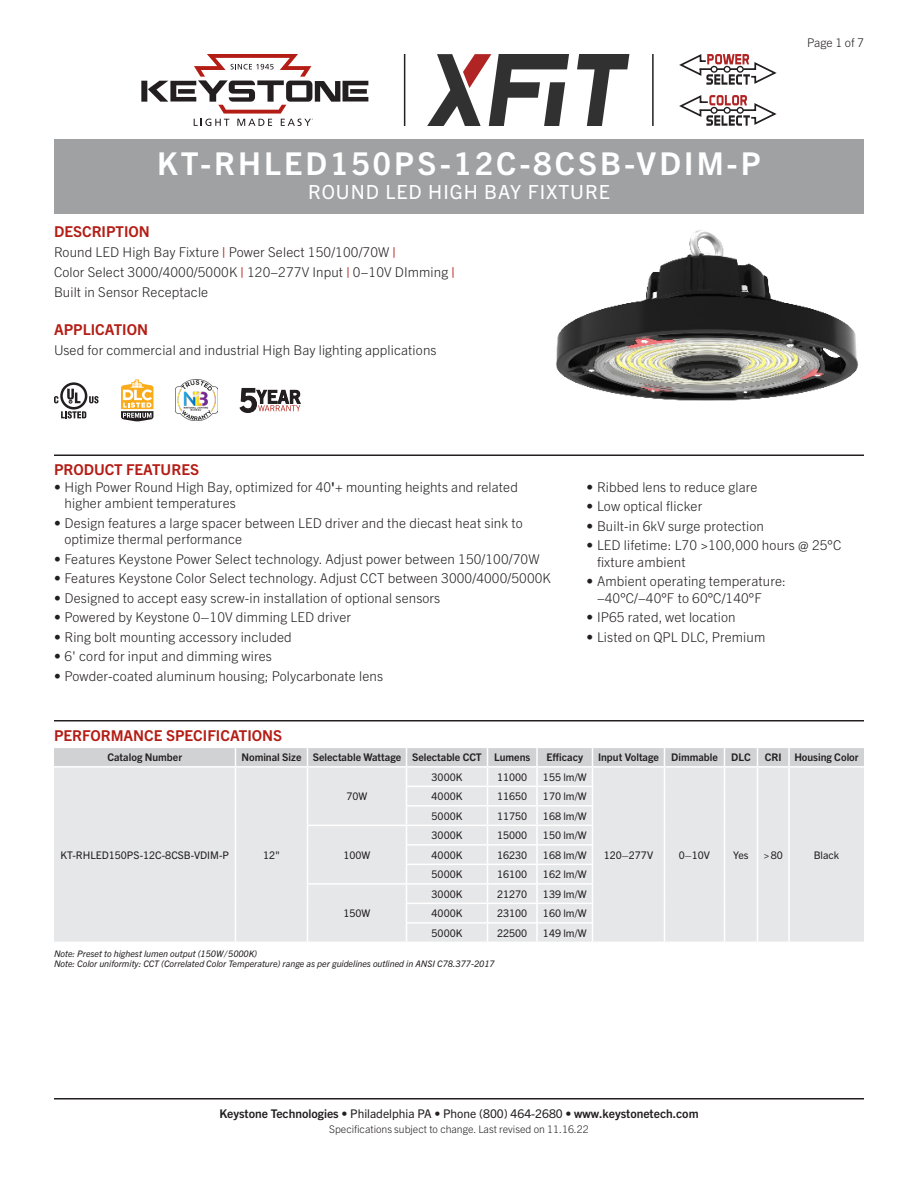
<style>
.page{position:relative;width:918px;height:1188px;background:#fff}
.page>*{position:absolute;margin:0;border:0;box-sizing:border-box;transform-origin:0 0}
.t1{font:700 31.5px "Trade Gothic Next LT Pro";letter-spacing:.1em;color:#fff}
.SubTitle{font:19.5px "Trade Gothic Next LT Pro";letter-spacing:.05em;color:#fff}
.Heading_01{font:700 15px "Trade Gothic Next LT Pro";color:#b41d15}
.Text_After_Descripti{font:300 13.5px/16.5px "Trade Gothic Next LT Pro";letter-spacing:.01em;color:#231f20}
.t2{font:700 12px "Trade Gothic Next LT Pro";color:#231f20}
.Page{font:300 12px "Trade Gothic Next LT Pro";color:#231f20}
.Table_Text{font:10.5px "Trade Gothic Next LT Pro";color:#231f20}
.Table_Header{font:700 10.5px "Trade Gothic Next LT Pro";color:#231f20}
.Rev{font:300 10.5px "Trade Gothic Next LT Pro";color:#231f20}
.Table_Footnote{font:italic 9px "Trade Gothic Next LT Pro";color:#231f20}
.s1{font-weight:700;color:#b41d15}
.s2{font-weight:700}
.s3{font-weight:400}
</style>
<div class="page">
<hr style="left:54px;top:1098px;width:810px;height:2px;background:#231f20">
<div style="left:54px;top:140px;width:810px;height:74px;background:#a0a1a3"></div>
<img style="left:556px;top:230px;width:302px;height:171px">
<hr style="left:404px;top:54px;width:1px;height:72px;background:#231f20">
<hr style="left:652px;top:54px;width:2px;height:72px;background:#231f20">
<svg style="left:427px;top:54px;width:202px;height:72px"></svg>
<svg style="left:679px;top:95px;width:98px;height:31px"></svg>
<svg style="left:679px;top:54px;width:98px;height:31px"></svg>
<svg style="left:141px;top:54px;width:227px;height:72px"></svg>
<hr style="left:54px;top:454px;width:810px;height:2px;background:#231f20">
<hr style="left:54px;top:720px;width:810px;height:2px;background:#231f20">
<svg style="left:54px;top:748px;width:810px;height:194px;background:#e5e5e7"></svg>
<svg style="left:121px;top:380px;width:32px;height:41px"></svg>
<svg style="left:61px;top:411px;width:25px;height:8px"></svg>
<svg style="left:89px;top:396px;width:10px;height:7px"></svg>
<svg style="left:60px;top:382px;width:27px;height:28px"></svg>
<svg style="left:63px;top:385px;width:22px;height:22px"></svg>
<svg style="left:67px;top:389px;width:13px;height:14px"></svg>
<svg style="left:54px;top:396px;width:4px;height:7px"></svg>
<svg style="left:240px;top:388px;width:61px;height:25px"></svg>
<img style="left:176px;top:380px;width:41px;height:41px">
<p class="t1" style="left:157px;top:142px;width:605px">KT-RHLED150PS-12C-8CSB-VDIM-P</p>
<p class="SubTitle" style="left:308px;top:178px;width:303px">ROUND LED HIGH BAY FIXTURE</p>
<p class="Heading_01" style="left:54px;top:221px;width:97px">DESCRIPTION</p>
<p class="Text_After_Descripti" style="left:54px;top:241px;width:402px;line-height:20.2px">Round LED High Bay Fixture <span class="s1">|</span> Power Select 150/100/70W <span class="s1">|<br></span>Color Select 3000/4000/5000K <span class="s1">|</span> 120−277V Input <span class="s1">|</span> 0−10V DImming <span class="s1">|<br></span>Built in Sensor Receptacle</p>
<p class="Heading_01" style="left:54px;top:319px;width:96px">APPLICATION</p>
<p class="Text_After_Descripti" style="left:54px;top:341px;width:384px">Used for commercial and industrial High Bay lighting applications</p>
<p class="Page" style="left:807px;top:34px;width:58px">Page 1 of 7</p>
<p class="Heading_01" style="left:54px;top:459px;width:147px">PRODUCT FEATURES</p>
<p class="Text_After_Descripti" style="left:64px;top:478px;width:455px;text-indent:-10px">• High Power Round High Bay, optimized for 40<span class="s2">'</span>+ mounting heights and related higher ambient temperatures</p>
<p class="Text_After_Descripti" style="left:64px;top:514px;width:460px;text-indent:-10px">• Design features a large spacer between LED driver and the diecast heat sink to optimize thermal performance</p>
<p class="Text_After_Descripti" style="left:54px;top:550px;width:487px">• Features Keystone Power Select technology. Adjust power between 150/100/70W</p>
<p class="Text_After_Descripti" style="left:54px;top:569px;width:498px">• Features Keystone Color Select technology. Adjust CCT between 3000/4000/5000K</p>
<p class="Text_After_Descripti" style="left:54px;top:589px;width:388px">• Designed to accept easy screw-in installation of optional sensors</p>
<p class="Text_After_Descripti" style="left:54px;top:608px;width:299px">• Powered by Keystone 0–10V dimming LED driver</p>
<p class="Text_After_Descripti" style="left:54px;top:628px;width:239px">• Ring bolt mounting accessory included</p>
<p class="Text_After_Descripti" style="left:54px;top:647px;width:219px">• 6' cord for input and dimming wires</p>
<p class="Text_After_Descripti" style="left:54px;top:667px;width:331px">• Powder-coated aluminum housing; Polycarbonate lens</p>
<p class="Text_After_Descripti" style="left:586px;top:478px;width:173px">• Ribbed lens to reduce glare</p>
<p class="Text_After_Descripti" style="left:586px;top:497px;width:117px">• Low optical flicker</p>
<p class="Text_After_Descripti" style="left:586px;top:517px;width:179px">• Built-in 6kV surge protection</p>
<p class="Text_After_Descripti" style="left:597px;top:536px;width:246px;text-indent:-10px">• LED lifetime: L70 &gt;100,000 hours @ 25°C fixture ambient</p>
<p class="Text_After_Descripti" style="left:597px;top:572px;width:191px;text-indent:-10px">• Ambient operating temperature: −40°C/−40°F to 60°C/140°F</p>
<p class="Text_After_Descripti" style="left:586px;top:608px;width:151px">• IP65 rated, wet location</p>
<p class="Text_After_Descripti" style="left:586px;top:628px;width:180px">• Listed on QPL DLC, Premium</p>
<p class="Heading_01" style="left:54px;top:725px;width:230px">PERFORMANCE SPECIFICATIONS</p>
<p class="Table_Header" style="left:107px;top:750px;width:76px">Catalog Number</p>
<p class="Table_Header" style="left:241px;top:750px;width:62px">Nominal Size</p>
<p class="Table_Header" style="left:313px;top:750px;width:90px">Selectable Wattage</p>
<p class="Table_Header" style="left:412px;top:750px;width:71px">Selectable CCT</p>
<p class="Table_Header" style="left:494px;top:750px;width:38px">Lumens</p>
<p class="Table_Header" style="left:546px;top:750px;width:38px">Efficacy</p>
<p class="Table_Header" style="left:598px;top:750px;width:62px">Input Voltage</p>
<p class="Table_Header" style="left:671px;top:750px;width:48px">Dimmable</p>
<p class="Table_Header" style="left:731px;top:750px;width:21px">DLC</p>
<p class="Table_Header" style="left:765px;top:750px;width:18px">CRI</p>
<p class="Table_Header" style="left:794px;top:750px;width:66px">Housing Color</p>
<p class="Table_Text" style="left:61px;top:848px;width:170px">KT-RHLED150PS-12C-8CSB-VDIM-P</p>
<p class="Table_Text" style="left:263px;top:848px;width:18px">12"</p>
<p class="Table_Text" style="left:347px;top:789px;width:22px">70W</p>
<p class="Table_Text" style="left:344px;top:848px;width:28px">100W</p>
<p class="Table_Text" style="left:344px;top:906px;width:28px">150W</p>
<p class="Table_Text" style="left:432px;top:770px;width:32px">3000K</p>
<p class="Table_Text" style="left:497px;top:770px;width:32px">11000</p>
<p class="Table_Text" style="left:543px;top:770px;width:45px">155 lm/W</p>
<p class="Table_Text" style="left:432px;top:789px;width:32px">4000K</p>
<p class="Table_Text" style="left:497px;top:789px;width:32px">11650</p>
<p class="Table_Text" style="left:543px;top:789px;width:45px">170 lm/W</p>
<p class="Table_Text" style="left:432px;top:809px;width:32px">5000K</p>
<p class="Table_Text" style="left:497px;top:809px;width:32px">11750</p>
<p class="Table_Text" style="left:543px;top:809px;width:45px">168 lm/W</p>
<p class="Table_Text" style="left:432px;top:828px;width:32px">3000K</p>
<p class="Table_Text" style="left:497px;top:828px;width:32px">15000</p>
<p class="Table_Text" style="left:543px;top:828px;width:45px">150 lm/W</p>
<p class="Table_Text" style="left:432px;top:848px;width:32px">4000K</p>
<p class="Table_Text" style="left:497px;top:848px;width:32px">16230</p>
<p class="Table_Text" style="left:543px;top:848px;width:45px">168 lm/W</p>
<p class="Table_Text" style="left:432px;top:867px;width:32px">5000K</p>
<p class="Table_Text" style="left:497px;top:867px;width:32px">16100</p>
<p class="Table_Text" style="left:543px;top:867px;width:45px">162 lm/W</p>
<p class="Table_Text" style="left:432px;top:887px;width:32px">3000K</p>
<p class="Table_Text" style="left:497px;top:887px;width:32px">21270</p>
<p class="Table_Text" style="left:543px;top:887px;width:45px">139 lm/W</p>
<p class="Table_Text" style="left:432px;top:906px;width:32px">4000K</p>
<p class="Table_Text" style="left:497px;top:906px;width:32px">23100</p>
<p class="Table_Text" style="left:543px;top:906px;width:45px">160 lm/W</p>
<p class="Table_Text" style="left:432px;top:926px;width:32px">5000K</p>
<p class="Table_Text" style="left:497px;top:926px;width:32px">22500</p>
<p class="Table_Text" style="left:543px;top:926px;width:45px">149 lm/W</p>
<p class="Table_Footnote" style="left:54px;top:947px;width:205px">Note: Preset to highest lumen output (150W/5000K)</p>
<p class="Table_Footnote" style="left:54px;top:958px;width:442px">Note: Color uniformity: CCT (Correlated Color Temperature) range as per guidelines outlined in ANSI C78.377-2017</p>
<p class="Table_Text" style="left:604px;top:848px;width:51px">120–277V</p>
<p class="Table_Text" style="left:679px;top:848px;width:33px">0–10V</p>
<p class="Table_Text" style="left:733px;top:848px;width:17px">Yes</p>
<p class="Table_Text" style="left:764px;top:848px;width:21px">&gt;80</p>
<p class="Table_Text" style="left:814px;top:848px;width:27px">Black</p>
<p class="t2" style="left:219px;top:1105px;width:481px">Keystone Technologies <span class="s3">• Philadelphia PA • Phone (800) 464-2680 •</span> www.keystonetech.com</p>
<p class="Rev" style="left:329px;top:1122px;width:261px">Specifications subject to change. Last revised on 11.16.22</p>
</div>
